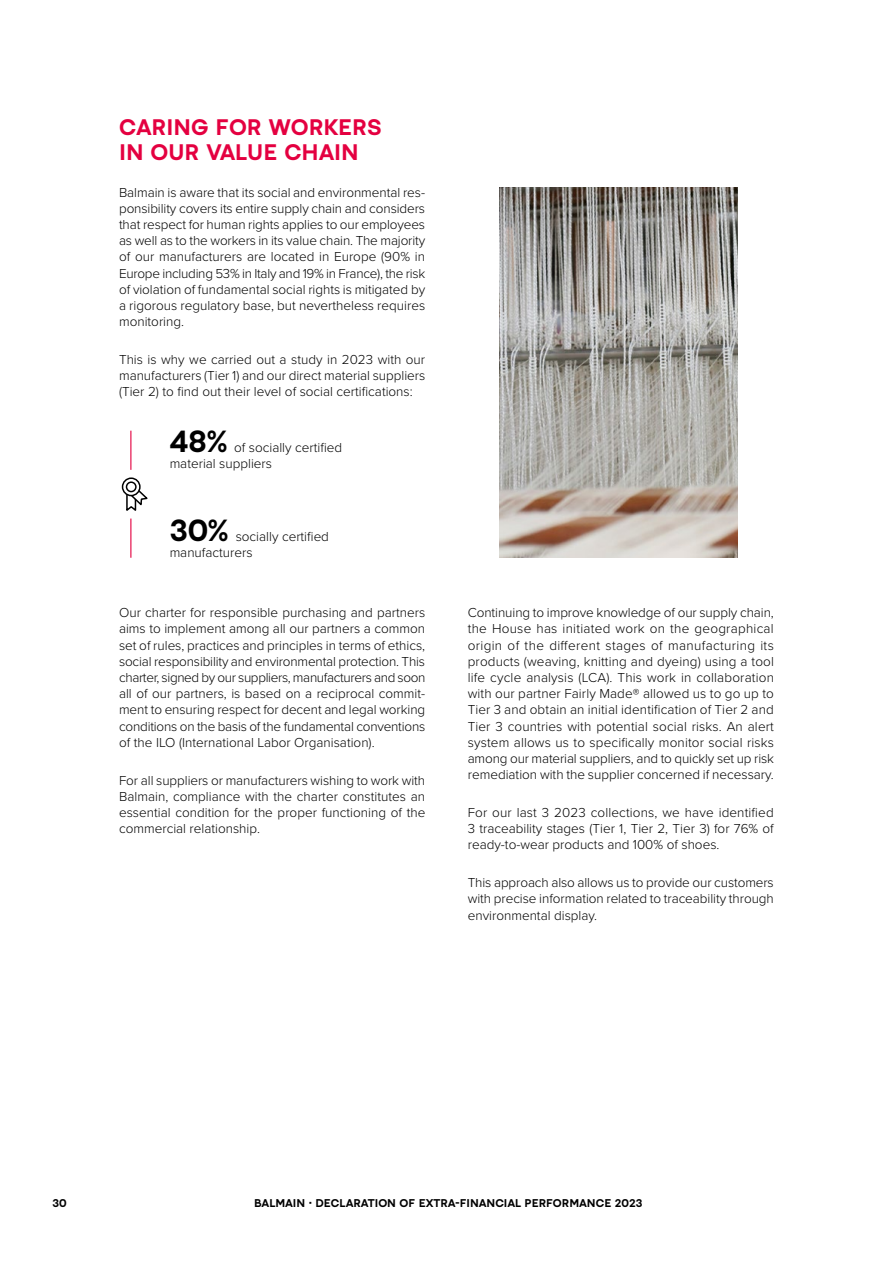
<style>
.page{position:relative;width:893px;height:1263px;background:#fff}
.page>*{position:absolute;margin:0;border:0;box-sizing:border-box;transform-origin:0 0}
.t1{font:500 28.5px "Balmain Sans";color:#000}
.t2{font:500 21px/25.2px "Balmain Sans";color:#e40040}
.t3{font:300 13.5px/16.2px "Proxima Nova";color:#000;text-align:justify}
.t4{font:500 10.5px "Balmain Sans";color:#000}
.s1{font-family:"Balmain Sans";font-weight:500;font-size:28.5px}
</style>
<div class="page">
<img style="left:500px;top:187px;width:238px;height:371px">
<svg style="left:125px;top:491px;width:23px;height:20px"></svg>
<svg style="left:123px;top:478px;width:17px;height:18px"></svg>
<div style="left:122px;top:477px;width:19px;height:19px;border:2px solid #000;border-radius:50%"></div>
<div style="left:127px;top:482px;width:9px;height:10px;background:#fff;border-radius:50%"></div>
<div style="left:126px;top:481px;width:11px;height:11px;border:2px solid #000;border-radius:50%"></div>
<hr style="left:130px;top:431px;width:1px;height:39px;background:#e40040">
<hr style="left:130px;top:518px;width:1px;height:40px;background:#e40040">
<h2 class="t2" style="left:119px;top:114px;width:264px">CARING FOR WORKERS<br>IN OUR VALUE CHAIN</h2>
<p class="t3" style="left:119px;top:183px;width:308px">Balmain is aware that its social and environmental res&shy;ponsibility covers its entire supply chain and considers that respect for human rights applies to our employees as well as to the workers in its value chain. The majority of our manufacturers are located in Europe (90% in Europe including 53% in Italy and 19% in France), the risk of violation of fundamental social rights is mitigated by a rigorous regulatory base, but nevertheless requires monitoring.</p>
<p class="t3" style="left:119px;top:351px;width:308px">This is why we carried out a study in 2023 with our manufacturers (Tier 1) and our direct material suppliers (Tier 2) to find out their level of social certifications:</p>
<p class="t3" style="left:170px;top:439px;width:174px"><span class="s1">48%</span> of socially certified material suppliers</p>
<h1 class="t1" style="left:170px;top:512px;width:60px">30%</h1>
<p class="t3" style="left:170px;top:527px;width:161px;text-indent:66px">socially certified manufacturers</p>
<p class="t3" style="left:119px;top:604px;width:308px">Our charter for responsible purchasing and partners aims to implement among all our partners a common set of rules, practices and principles in terms of ethics, social responsibility and environmental protection. This charter, signed by our suppliers, manufacturers and soon all of our partners, is based on a reciprocal commit&shy;ment to ensuring respect for decent and legal working conditions on the basis of the fundamental conventions of the ILO (International Labor Organisation).</p>
<p class="t3" style="left:119px;top:771px;width:308px">For all suppliers or manufacturers wishing to work with Balmain, compliance with the charter constitutes an essential condition for the proper functioning of the commercial relationship.</p>
<p class="t3" style="left:468px;top:604px;width:308px">Continuing to improve knowledge of our supply chain, the House has initiated work on the geographical origin of the different stages of manufacturing its products (weaving, knitting and dyeing) using a tool life cycle analysis (LCA). This work in collaboration with our partner Fairly Made® allowed us to go up to Tier 3 and obtain an initial identification of Tier 2 and Tier 3 countries with potential social risks. An alert system allows us to specifically monitor social risks among our material suppliers, and to quickly set up risk remediation with the supplier concerned if necessary.</p>
<p class="t3" style="left:468px;top:803px;width:308px">For our last 3 2023 collections, we have identified 3 traceability stages (Tier 1, Tier 2, Tier 3) for 76% of ready-to-wear products and 100% of shoes.</p>
<p class="t3" style="left:468px;top:874px;width:308px">This approach also allows us to provide our customers with precise information related to traceability through environmental display.</p>
<p class="t4" style="left:52px;top:1197px;width:16px">30</p>
<p class="t4" style="left:254px;top:1197px;width:390px">BALMAIN DECLARATION OF EXTRA-FINANCIAL PERFORMANCE 2023</p>
</div>
